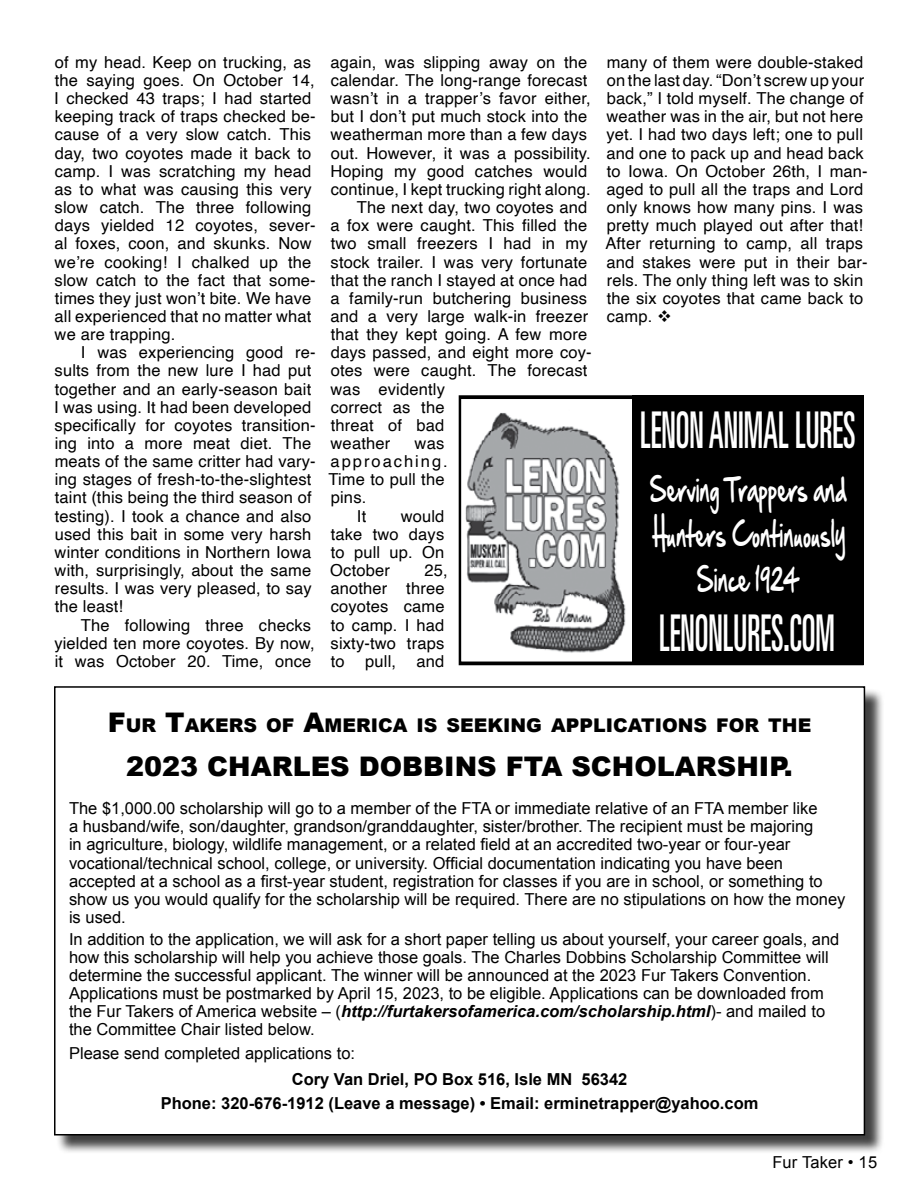
<style>
.page{position:relative;width:918px;height:1188px;background:#fff}
.page>*{position:absolute;margin:0;border:0;box-sizing:border-box;transform-origin:0 0}
.t1{font:ultra-condensed 50.7px "Univers";color:#fff;scale:.67 1}
.t2{font:30px/45px "Hand Of Sean";color:#fff;text-align:center;scale:.63 1}
.t3{font:900 27px "Arial";color:#000}
.t4{font:900 18.9px "Arial";color:#000}
.t5{font:16.5px/18.1px "Helvetica";letter-spacing:.01em;color:#000}
.t6{font:16.5px/18.1px "Arial";color:#000}
.t7{font:700 16.5px/23.2px "Arial";color:#000;text-align:center}
.t8{font:16.5px "Helvetica";letter-spacing:.12em;color:#000}
.s1{font-size:27px}
.s2{font-weight:700;font-style:italic}
</style>
<div class="page">
<div style="left:632px;top:395px;width:232px;height:270px;background:#000"></div>
<img style="left:465px;top:412px;width:161px;height:241px">
<div style="left:459px;top:396px;width:405px;height:269px;border:3px solid #000"></div>
<div style="left:56px;top:688px;width:828px;height:466px;background:#000;opacity:.75"></div>
<div style="left:55px;top:687px;width:809px;height:448px;background:#fff"></div>
<div style="left:54px;top:686px;width:811px;height:450px;border:2px solid #000"></div>
<p class="t5" style="left:54px;top:54px;width:263px">of my head. Keep on trucking, as the saying goes. On October 14,<br>I checked 43 traps; I had started keeping track of traps checked be&shy;cause of a very slow catch. This day, two coyotes made it back to camp. I was scratching my head as to what was causing this very slow catch. The three following days yielded 12 coyotes, sever&shy;al foxes, coon, and skunks. Now we’re cooking! I chalked up the slow catch to the fact that some&shy;times they just won’t bite. We have all experienced that no matter what we are trapping.</p>
<p class="t5" style="left:54px;top:344px;width:263px;text-indent:27px">I was experiencing good re&shy;sults from the new lure I had put together and an early-season bait<br>I was using. It had been developed specifically for coyotes transition&shy;ing into a more meat diet. The meats of the same critter had vary&shy;ing stages of fresh-to-the-slightest taint (this being the third season of testing). I took a chance and also used this bait in some very harsh winter conditions in Northern Iowa with, surprisingly, about the same results. I was very pleased, to say the least!</p>
<p class="t5" style="left:54px;top:616px;width:262px;text-indent:27px">The following three checks yielded ten more coyotes. By now, it was October 20. Time, once</p>
<p class="t5" style="left:331px;top:54px;width:258px">again, was slipping away on the</p>
<p class="t5" style="left:331px;top:72px;width:258px">calendar. The long-range forecast</p>
<p class="t5" style="left:331px;top:90px;width:262px">wasn’t in a trapper’s favor either,</p>
<p class="t5" style="left:331px;top:108px;width:258px">but I don’t put much stock into the</p>
<p class="t5" style="left:331px;top:126px;width:258px">weatherman more than a few days</p>
<p class="t5" style="left:331px;top:144px;width:262px">out. However, it was a possibility.</p>
<p class="t5" style="left:331px;top:162px;width:258px">Hoping my good catches would</p>
<p class="t5" style="left:331px;top:181px;width:262px">continue, I kept trucking right along.</p>
<p class="t5" style="left:357px;top:199px;width:232px">The next day, two coyotes and</p>
<p class="t5" style="left:331px;top:217px;width:258px">a fox were caught. This filled the</p>
<p class="t5" style="left:331px;top:235px;width:259px">two small freezers I had in my</p>
<p class="t5" style="left:331px;top:253px;width:258px">stock trailer. I was very fortunate</p>
<p class="t5" style="left:331px;top:271px;width:258px">that the ranch I stayed at once had</p>
<p class="t5" style="left:331px;top:289px;width:258px">a family-run butchering business</p>
<p class="t5" style="left:331px;top:308px;width:259px">and a very large walk-in freezer</p>
<p class="t5" style="left:331px;top:326px;width:258px">that they kept going. A few more</p>
<p class="t5" style="left:331px;top:344px;width:263px">days passed, and eight more coy-</p>
<p class="t5" style="left:331px;top:362px;width:258px">otes were caught. The forecast</p>
<p class="t5" style="left:331px;top:380px;width:116px">was evidently</p>
<p class="t5" style="left:331px;top:398px;width:115px">correct as the</p>
<p class="t5" style="left:331px;top:417px;width:115px">threat of bad</p>
<p class="t5" style="left:331px;top:435px;width:61px">weather</p>
<p class="t5" style="left:415px;top:435px;width:31px">was</p>
<p class="t8" style="left:331px;top:449px;width:119px">approaching.</p>
<p class="t5" style="left:328px;top:471px;width:118px">Time to pull the</p>
<p class="t5" style="left:331px;top:489px;width:37px">pins.</p>
<p class="t5" style="left:357px;top:507px;width:11px">It</p>
<p class="t5" style="left:330px;top:507px;width:116px;text-align:justify;text-indent:70px">would take two days to pull up. On October</p>
<p class="t5" style="left:331px;top:562px;width:119px;text-indent:94px">25, another three coyotes came to camp. I had sixty-two traps to pull, and</p>
<p class="t5" style="left:605px;top:54px;width:264px">many of them were double-staked on the last day. “Don’t screw up your back,” I told myself. The change of weather was in the air, but not here yet. I had two days left; one to pull and one to pack up and head back to Iowa. On October 26th, I man&shy;aged to pull all the traps and Lord only knows how many pins. I was pretty much played out after that!<br>After returning to camp, all traps and stakes were put in their bar&shy;rels. The only thing left was to skin the six coyotes that came back to camp. ❖</p>
<h1 class="t1" style="left:640px;top:401px;width:323px">LENON ANIMAL LURES</h1>
<h2 class="t2" style="left:650px;top:467px;width:315px">Serving Trappers and<br>Hunters Continuously<br>Since 1924</h2>
<h1 class="t1" style="left:659px;top:604px;width:264px">LENONLURES.COM</h1>
<p class="t4" style="left:108px;top:712px;width:705px"><span class="s1">F</span>UR <span class="s1">T</span>AKERS OF <span class="s1">A</span>MERICA IS SEEKING APPLICATIONS FOR THE</p>
<h3 class="t3" style="left:126px;top:746px;width:103px">2023 CHARLES</h3>
<h3 class="t3" style="left:359px;top:746px;width:103px">DOBBINS</h3>
<h3 class="t3" style="left:506px;top:746px;width:87px">FTA SCHOLARSHI</h3>
<h3 class="t3" style="left:769px;top:746px;width:25px">P.</h3>
<p class="t6" style="left:69px;top:799px;width:778px">The $1,000.00 scholarship will go to a member of the FTA or immediate relative of an FTA member like<br>a husband/wife, son/daughter, grandson/granddaughter, sister/brother. The recipient must be majoring<br>in agriculture, biology, wildlife management, or a related field at an accredited two-year or four-year vocational/technical school, college, or university. Official documentation indicating you have been accepted at a school as a first-year student, registration for classes if you are in school, or something to show us you would qualify for the scholarship will be required. There are no stipulations on how the money is used.</p>
<p class="t6" style="left:69px;top:930px;width:772px">In addition to the application, we will ask for a short paper telling us about yourself, your career goals, and how this scholarship will help you achieve those goals. The Charles Dobbins Scholarship Committee will determine the successful applicant. The winner will be announced at the 2023 Fur Takers Convention.<br>Applications must be postmarked by April 15, 2023, to be eligible. Applications can be downloaded from the Fur Takers of America website – (<span class="s2">http://furtakersofamerica.com/scholarship.html</span>)- and mailed to the Committee Chair listed below.</p>
<p class="t6" style="left:69px;top:1044px;width:288px">Please send completed applications to:</p>
<p class="t7" style="left:161px;top:1068px;width:599px">Cory Van Driel, PO Box 516, Isle MN 56342<br>Phone: 320-676-1912 (Leave a message) • Email: erminetrapper@yahoo.com</p>
<p class="t6" style="left:772px;top:1153px;width:106px">Fur Taker • 15</p>
</div>
